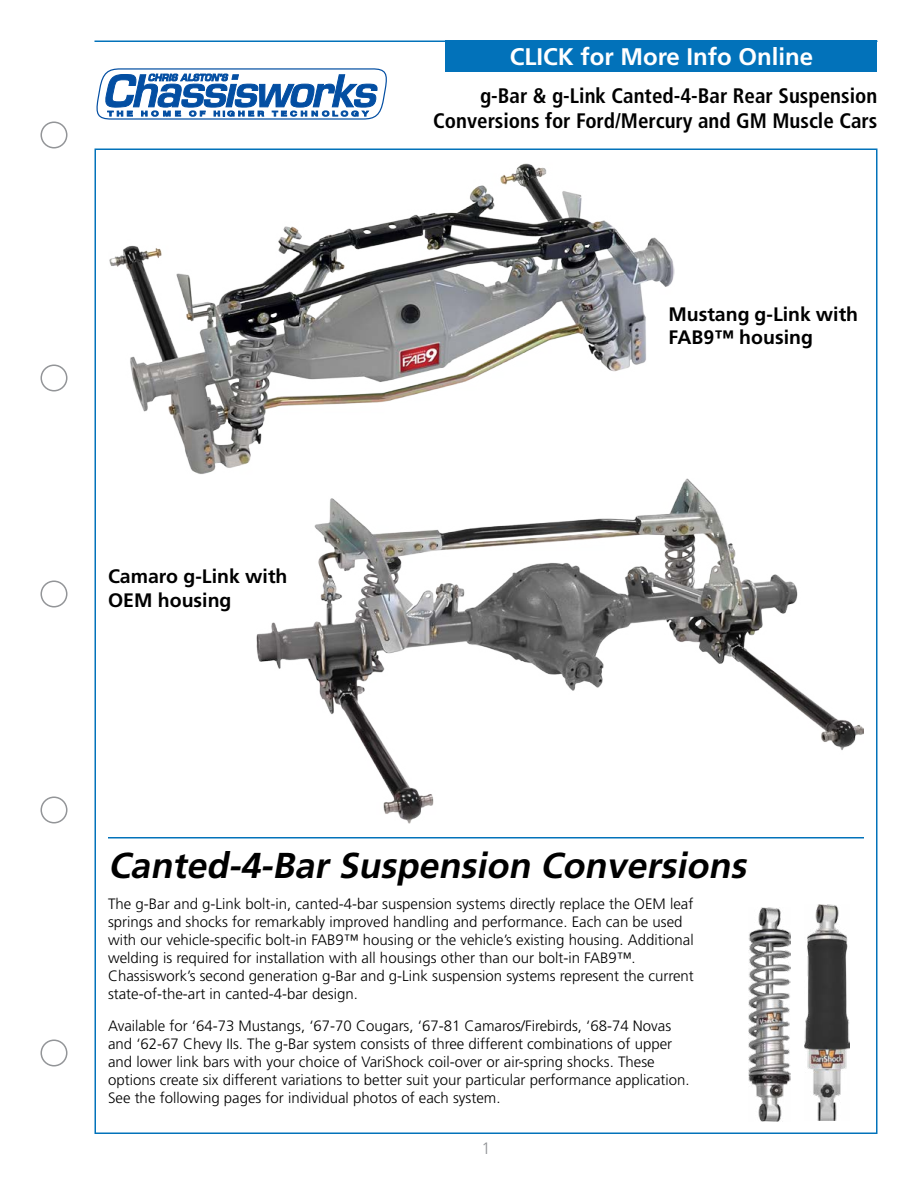
<style>
.page{position:relative;width:918px;height:1188px;background:#fff}
.page>*{position:absolute;margin:0;border:0;box-sizing:border-box;transform-origin:0 0}
.t1{font:italic 700 36px "Frutiger LT Std";color:#000}
.t2{font:700 24px "Frutiger LT Std";color:#fff}
.t3{font:700 condensed 21px/25.2px "Frutiger LT Std";color:#000;text-align:right}
.t4{font:700 19.5px/23.4px "Frutiger LT Std";color:#000}
.t5{font:300 16.5px "Frutiger LT Std";color:#939598}
.t6{font:300 15px/18px "Frutiger LT Std";color:#000}
</style>
<div class="page">
<svg style="left:96px;top:68px;width:291px;height:52px"></svg>
<div style="left:40px;top:1039px;width:28px;height:27px;border:2px solid #939598;border-radius:50%"></div>
<div style="left:40px;top:364px;width:28px;height:27px;border:2px solid #939598;border-radius:50%"></div>
<div style="left:40px;top:580px;width:28px;height:27px;border:2px solid #939598;border-radius:50%"></div>
<div style="left:40px;top:796px;width:28px;height:27px;border:2px solid #939598;border-radius:50%"></div>
<div style="left:40px;top:121px;width:28px;height:27px;border:2px solid #939598;border-radius:50%"></div>
<hr style="left:94px;top:40px;width:784px;height:2px;background:#0272ba">
<hr style="left:108px;top:837px;width:756px;height:1px;background:#0272ba">
<img style="left:804px;top:904px;width:45px;height:216px">
<img style="left:256px;top:478px;width:608px;height:345px">
<img style="left:109px;top:163px;width:566px;height:311px">
<img style="left:748px;top:908px;width:42px;height:213px">
<div style="left:446px;top:40px;width:432px;height:32px;background:#0272ba"></div>
<h2 class="t2" style="left:510px;top:43px;width:305px">CLICK for More Info Online</h2>
<h3 class="t3" style="left:433px;top:83px;width:446px">g-Bar &amp; g-Link Canted-4-Bar Rear Suspension<br>Conversions for Ford/Mercury and GM Muscle Cars</h3>
<h3 class="t4" style="left:108px;top:565px;width:181px">Camaro g-Link with<br>OEM housing</h3>
<h3 class="t4" style="left:668px;top:302px;width:191px">Mustang g-Link with<br>FAB9™ housing</h3>
<h1 class="t1" style="left:108px;top:844px;width:647px">Canted-4-Bar Suspension Conversions</h1>
<p class="t6" style="left:108px;top:895px;width:587px">The g-Bar and g-Link bolt-in, canted-4-bar suspension systems directly replace the OEM leaf springs and shocks for remarkably improved handling and performance. Each can be used with our vehicle-specific bolt-in FAB9™ housing or the vehicle’s existing housing. Additional welding is required for installation with all housings other than our bolt-in FAB9™.<br>Chassiswork’s second generation g-Bar and g-Link suspension systems represent the current state-of-the-art in canted-4-bar design.</p>
<p class="t6" style="left:108px;top:1017px;width:583px">Available for ‘64-73 Mustangs, ‘67-70 Cougars, ‘67-81 Camaros/Firebirds, ‘68-74 Novas and ‘62-67 Chevy IIs. The g-Bar system consists of three different combinations of upper and lower link bars with your choice of VariShock coil-over or air-spring shocks. These options create six different variations to better suit your particular performance application.<br>See the following pages for individual photos of each system.</p>
<p class="t5" style="left:481px;top:1139px;width:11px">1</p>
</div>
